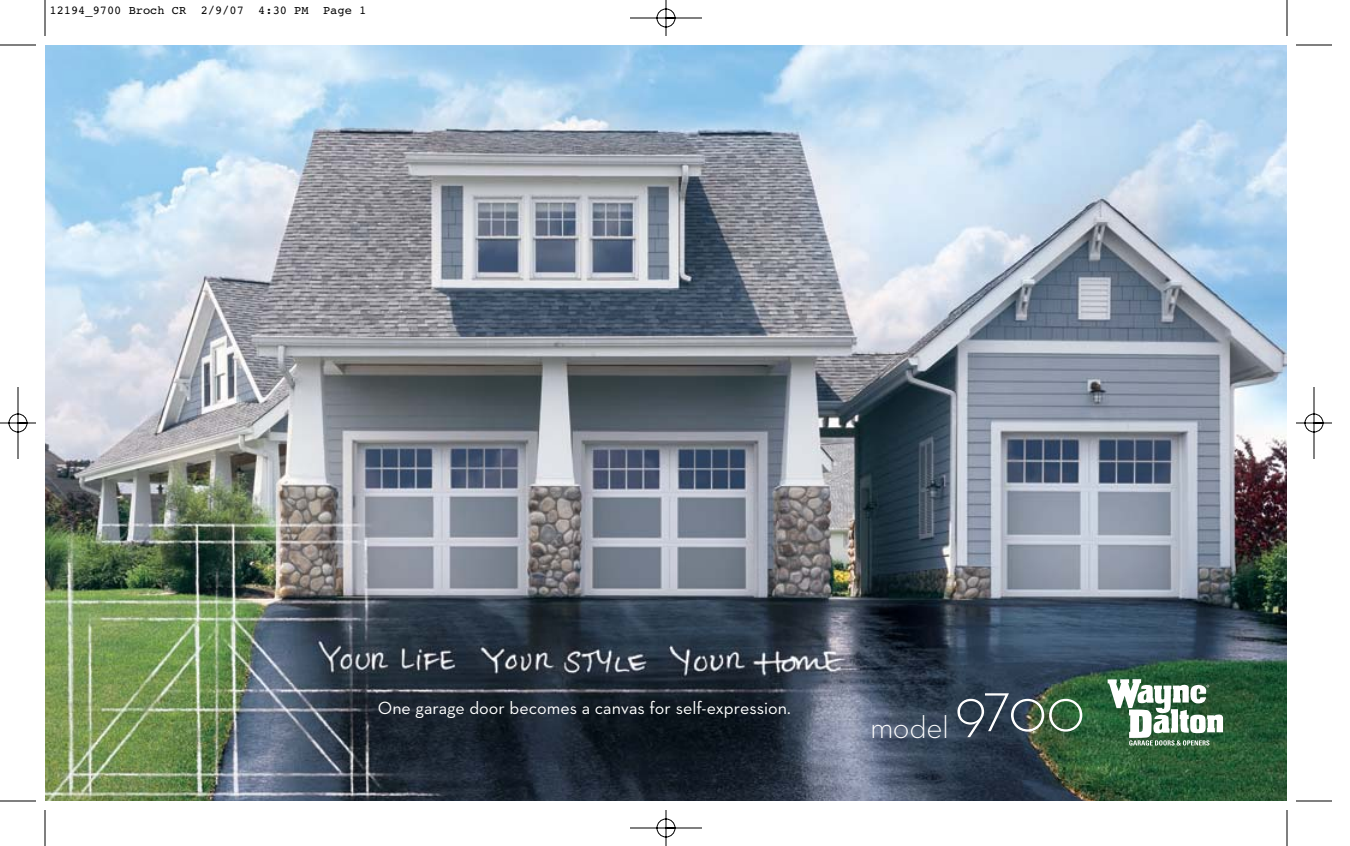
<style>
.page{position:relative;width:1350px;height:846px;background:#fff}
.page>*{position:absolute;margin:0;border:0;box-sizing:border-box;transform-origin:0 0}
.t1{font:300 31.8px "Neutra Text";letter-spacing:-.01em;color:#fff}
.t2{font:18px "Neutra Text";color:#fff}
.t3{font:12px "Courier";color:#000}
</style>
<div class="page">
<img style="left:0;top:0;width:1332px;height:846px">
<p class="t3" style="left:50px;top:6px;width:318px">12194_9700 Broch CR 2/9/07 4:30 PM Page 1</p>
<p class="t2" style="left:378px;top:701px;width:414px">One garage door becomes a canvas for self-expression.</p>
<h1 class="t1" style="left:870px;top:715px;width:217px">model <sup>9700</sup></h1>
</div>
